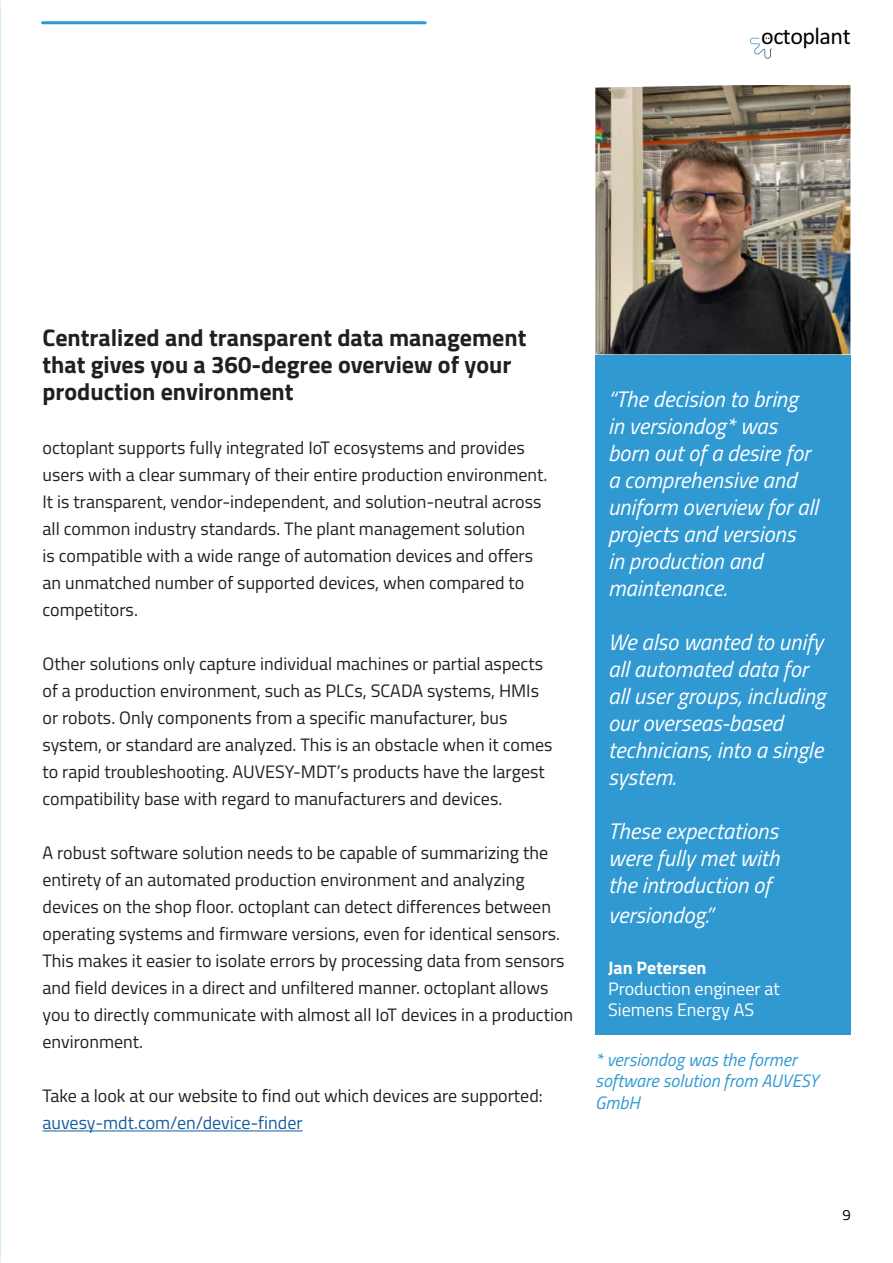
<style>
.page{position:relative;width:893px;height:1263px;background:#fff}
.page>*{position:absolute;margin:0;border:0;box-sizing:border-box;transform-origin:0 0}
.t1{font:700 24px/27px "Titillium Web";color:#231f20}
.t2{font:24px "Calibri";letter-spacing:-.025em;color:#000001}
.t3{font:italic 22.5px/27px "Titillium Web";color:#fff}
.t4{font:18px/27px "Titillium Web";color:#231f20}
.t5{font:italic 18px/21.6px "Titillium Web";color:#3099d2}
.t6{font:18px/21px "Titillium Web";color:#fff}
.t7{font:18px "Titillium Web";color:#175d9e}
.t8{font:700 18px "Titillium Web";color:#fff}
.t9{font:15px "Titillium Web";color:#000001}
</style>
<div class="page">
<div style="left:595px;top:354px;width:255px;height:681px;background:#3099d2"></div>
<img style="left:595px;top:85px;width:255px;height:269px">
<hr style="left:43px;top:21px;width:382px;height:3px;background:#2999d5">
<svg style="left:750px;top:37px;width:22px;height:22px"></svg>
<hr style="left:43px;top:1131px;width:260px;height:1px;background:#175d9e">
<h1 class="t2" style="left:761px;top:19px;width:91px">octoplant</h1>
<h1 class="t1" style="left:43px;top:323px;width:485px">Centralized and transparent data management that gives you a 360-degree overview of your production environment</h1>
<p class="t4" style="left:43px;top:433px;width:506px">octoplant supports fully integrated IoT ecosystems and provides users with a clear summary of their entire production environment.<br>It is transparent, vendor-independent, and solution-neutral across all common industry standards. The plant management solution<br>is compatible with a wide range of automation devices and offers an unmatched number of supported devices, when compared to competitors.</p>
<p class="t4" style="left:43px;top:649px;width:512px">Other solutions only capture individual machines or partial aspects of a production environment, such as PLCs, SCADA systems, HMIs or robots. Only components from a specific manufacturer, bus system, or standard are analyzed. This is an obstacle when it comes to rapid troubleshooting. AUVESY-MDT’s products have the largest compatibility base with regard to manufacturers and devices.</p>
<p class="t4" style="left:43px;top:838px;width:532px">A robust software solution needs to be capable of summarizing the entirety of an automated production environment and analyzing devices on the shop floor. octoplant can detect differences between operating systems and firmware versions, even for identical sensors.<br>This makes it easier to isolate errors by processing data from sensors and field devices in a direct and unfiltered manner. octoplant allows you to directly communicate with almost all IoT devices in a production environment.</p>
<p class="t4" style="left:43px;top:1081px;width:502px">Take a look at our website to find out which devices are supported:</p>
<p class="t7" style="left:43px;top:1110px;width:262px">auvesy-mdt.com/en/device-finder</p>
<p class="t3" style="left:608px;top:384px;width:212px">“The decision to bring in versiondog* was born out of a desire for a comprehensive and uniform overview for all projects and versions<br>in production and maintenance.</p>
<p class="t3" style="left:608px;top:627px;width:219px">We also wanted to unify all automated data for all user groups, including our overseas-based technicians, into a single system.</p>
<p class="t3" style="left:608px;top:816px;width:173px;text-align:justify">These expectations were fully met with the introduction of</p>
<p class="t3" style="left:608px;top:900px;width:107px">versiondog.”</p>
<p class="t8" style="left:608px;top:954px;width:100px">Jan Petersen</p>
<p class="t6" style="left:608px;top:977px;width:173px">Production engineer at<br>Siemens Energy AS</p>
<p class="t5" style="left:595px;top:1048px;width:224px">* versiondog was the former software solution from AUVESY<br>GmbH</p>
<p class="t9" style="left:842px;top:1204px;width:10px">9</p>
</div>
